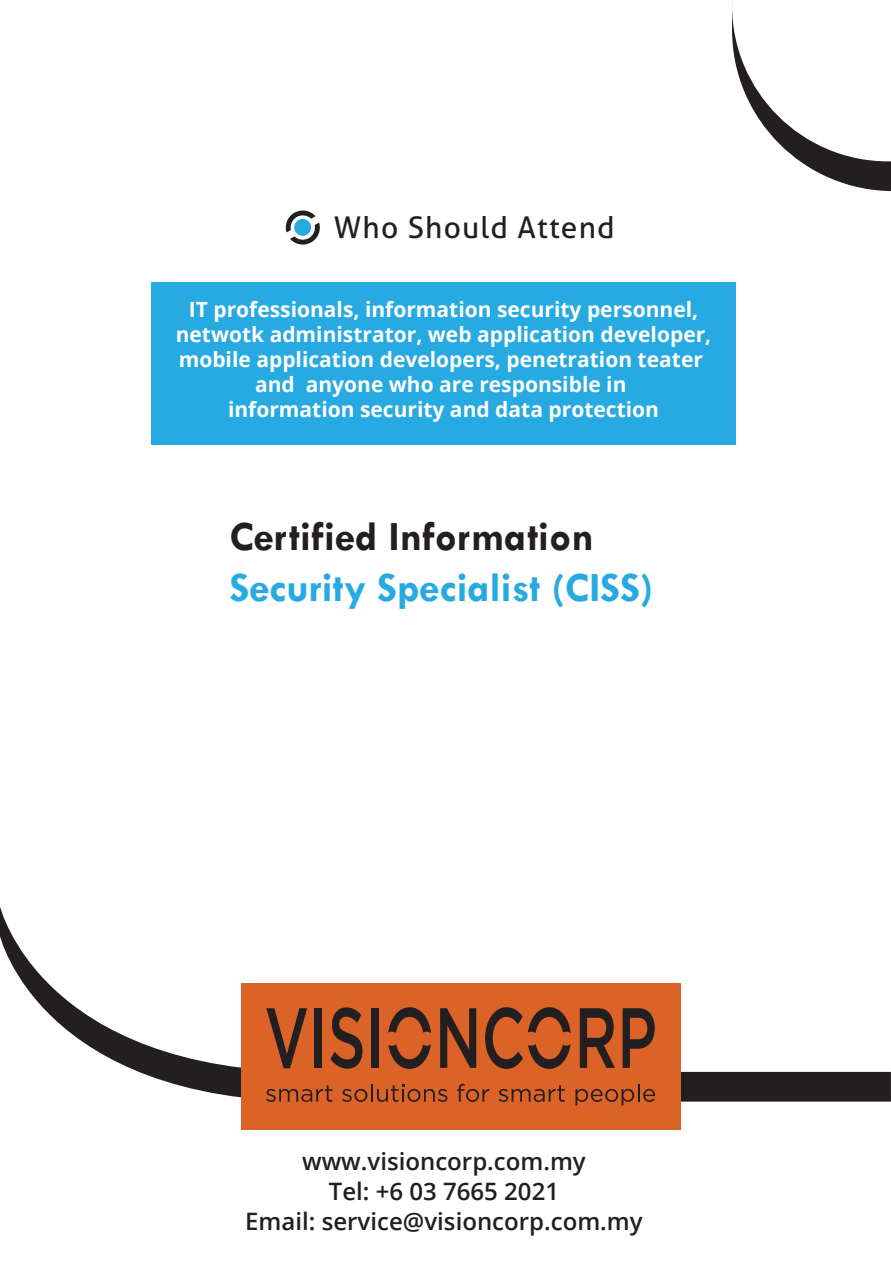
<style>
.page{position:relative;width:891px;height:1263px;background:#fff}
.page>*{position:absolute;margin:0;border:0;box-sizing:border-box;transform-origin:0 0}
.t1{font:700 42px "Tw Cen";color:#27aae1}
.t2{font:700 42px "Tw Cen";color:#231f20}
.t3{font:29.85px "Aller";letter-spacing:.04em;color:#231f20}
.t4{font:600 24px/30.3px "Open Sans";color:#231f20;text-align:center}
.t5{font:700 21px/25.2px "Open Sans";color:#fff;text-align:center}
</style>
<div class="page">
<svg style="left:732px;top:6px;width:158px;height:321px"></svg>
<svg style="left:285px;top:210px;width:35px;height:35px"></svg>
<div style="left:294px;top:219px;width:17px;height:17px;background:#27aae1;border-radius:50%"></div>
<svg style="left:0;top:936px;width:890px;height:194px"></svg>
<div style="left:151px;top:282px;width:584px;height:162px;background:#27aae1"></div>
<div style="left:241px;top:983px;width:439px;height:146px;background:#dc6327"></div>
<div style="left:315px;top:1008px;width:7px;height:60px;background:#231f20"></div>
<svg style="left:440px;top:1008px;width:36px;height:60px"></svg>
<svg style="left:388px;top:1007px;width:43px;height:26px"></svg>
<svg style="left:266px;top:1008px;width:49px;height:60px"></svg>
<svg style="left:330px;top:1007px;width:33px;height:62px"></svg>
<div style="left:371px;top:1008px;width:7px;height:60px;background:#231f20"></div>
<svg style="left:485px;top:1007px;width:169px;height:62px"></svg>
<svg style="left:388px;top:1044px;width:43px;height:25px"></svg>
<svg style="left:457px;top:1083px;width:198px;height:22px"></svg>
<svg style="left:266px;top:1084px;width:181px;height:18px"></svg>
<h2 class="t3" style="left:334px;top:209px;width:282px">Who Should Attend</h2>
<p class="t5" style="left:176px;top:296px;width:537px">IT professionals, information security personnel, netwotk administrator, web application developer, mobile application developers, penetration teater and anyone who are responsible in<br>information security and data protection</p>
<h1 class="t2" style="left:229px;top:512px;width:366px">Certified Information</h1>
<h1 class="t1" style="left:229px;top:562px;width:425px">Security Specialist (CISS)</h1>
<p class="t4" style="left:245px;top:1145px;width:399px">www.visioncorp.com.my<br>Tel: +6 03 7665 2021<br>Email: service@visioncorp.com.my</p>
</div>
